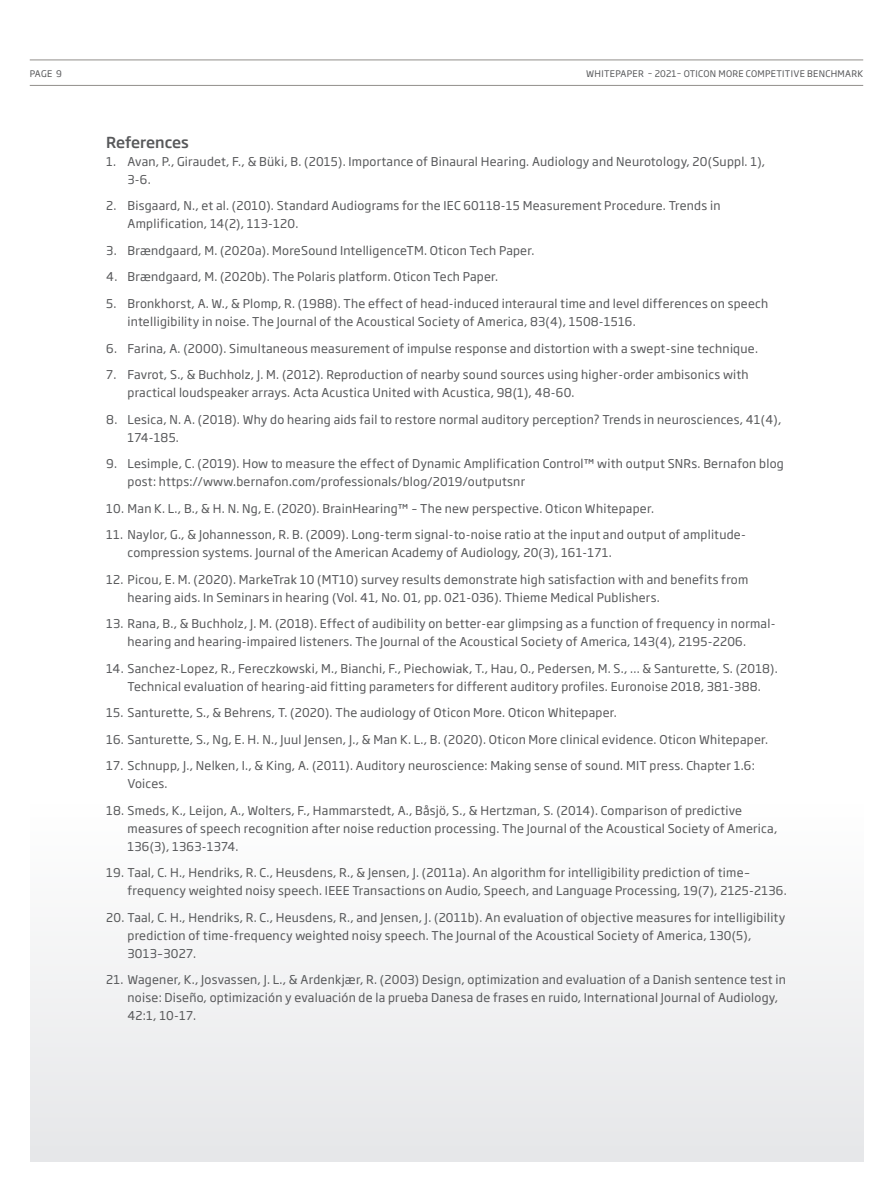
<style>
.page{position:relative;width:893px;height:1191px;background:#fff}
.page>*{position:absolute;margin:0;border:0;box-sizing:border-box;transform-origin:0 0}
.OTI20_WP_Subhead_10{font:500 15px "Soho Gothic Pro";letter-spacing:-.015em;color:#57585a}
.t1{font:12px/18px "Soho Gothic Pro";letter-spacing:.02em;color:#57585a}
.t2{font:9px "Soho Gothic Pro";letter-spacing:.035em;color:#57585a}
</style>
<div class="page">
<div style="left:30px;top:804px;width:833px;height:357px;background:#f2f2f3"></div>
<hr style="left:30px;top:85px;width:833px;height:1px;background:#928e8b">
<hr style="left:30px;top:60px;width:833px;height:1px;background:#928e8b">
<p class="t2" style="left:30px;top:66px;width:34px">PAGE 9</p>
<p class="t2" style="left:586px;top:66px;width:279px">WHITEPAPER – 2021– OTICON MORE COMPETITIVE BENCHMARK</p>
<p class="OTI20_WP_Subhead_10" style="left:106px;top:131px;width:84px">References</p>
<p class="t1" style="left:128px;top:152px;width:639px;text-indent:-21px">1. Avan, P., Giraudet, F., &amp; Büki, B. (2015). Importance of Binaural Hearing. Audiology and Neurotology, 20(Suppl. 1),<br>3-6.</p>
<p class="t1" style="left:128px;top:196px;width:594px;text-indent:-21px">2. Bisgaard, N., et al. (2010). Standard Audiograms for the IEC 60118-15 Measurement Procedure. Trends in<br>Amplification, 14(2), 113-120.</p>
<p class="t1" style="left:106px;top:241px;width:430px">3. Brændgaard, M. (2020a). MoreSound IntelligenceTM. Oticon Tech Paper.</p>
<p class="t1" style="left:106px;top:267px;width:393px">4. Brændgaard, M. (2020b). The Polaris platform. Oticon Tech Paper.</p>
<p class="t1" style="left:128px;top:294px;width:642px;text-indent:-21px">5. Bronkhorst, A. W., &amp; Plomp, R. (1988). The effect of head-induced interaural time and level differences on speech intelligibility in noise. The Journal of the Acoustical Society of America, 83(4), 1508-1516.</p>
<p class="t1" style="left:106px;top:338px;width:653px">6. Farina, A. (2000). Simultaneous measurement of impulse response and distortion with a swept-sine technique.</p>
<p class="t1" style="left:128px;top:365px;width:623px;text-indent:-21px">7. Favrot, S., &amp; Buchholz, J. M. (2012). Reproduction of nearby sound sources using higher-order ambisonics with practical loudspeaker arrays. Acta Acustica United with Acustica, 98(1), 48-60.</p>
<p class="t1" style="left:128px;top:409px;width:655px;text-indent:-21px">8. Lesica, N. A. (2018). Why do hearing aids fail to restore normal auditory perception? Trends in neurosciences, 41(4),<br>174-185.</p>
<p class="t1" style="left:128px;top:454px;width:658px;text-indent:-21px">9. Lesimple, C. (2019). How to measure the effect of Dynamic Amplification Control™ with output SNRs. Bernafon blog post: https://www.bernafon.com/professionals/blog/2019/outputsnr</p>
<p class="t1" style="left:106px;top:498px;width:549px">10. Man K. L., B., &amp; H. N. Ng, E. (2020). BrainHearing™ – The new perspective. Oticon Whitepaper.</p>
<p class="t1" style="left:128px;top:525px;width:620px;text-indent:-21px">11. Naylor, G., &amp; Johannesson, R. B. (2009). Long-term signal-to-noise ratio at the input and output of amplitude&shy;compression systems. Journal of the American Academy of Audiology, 20(3), 161-171.</p>
<p class="t1" style="left:128px;top:569px;width:622px;text-indent:-21px">12. Picou, E. M. (2020). MarkeTrak 10 (MT10) survey results demonstrate high satisfaction with and benefits from hearing aids. In Seminars in hearing (Vol. 41, No. 01, pp. 021-036). Thieme Medical Publishers.</p>
<p class="t1" style="left:128px;top:614px;width:649px;text-indent:-21px">13. Rana, B., &amp; Buchholz, J. M. (2018). Effect of audibility on better-ear glimpsing as a function of frequency in normal&shy;hearing and hearing-impaired listeners. The Journal of the Acoustical Society of America, 143(4), 2195-2206.</p>
<p class="t1" style="left:106px;top:658px;width:673px;text-align:center">14. Sanchez-Lopez, R., Fereczkowski, M., Bianchi, F., Piechowiak, T., Hau, O., Pedersen, M. S., ... &amp; Santurette, S. (2018).<br>Technical evaluation of hearing-aid fitting parameters for different auditory profiles. Euronoise 2018, 381-388.</p>
<p class="t1" style="left:106px;top:703px;width:512px">15. Santurette, S., &amp; Behrens, T. (2020). The audiology of Oticon More. Oticon Whitepaper.</p>
<p class="t1" style="left:106px;top:729px;width:663px">16. Santurette, S., Ng, E. H. N., Juul Jensen, J., &amp; Man K. L., B. (2020). Oticon More clinical evidence. Oticon Whitepaper.</p>
<p class="t1" style="left:128px;top:756px;width:629px;text-indent:-21px">17. Schnupp, J., Nelken, I., &amp; King, A. (2011). Auditory neuroscience: Making sense of sound. MIT press. Chapter 1.6:<br>Voices.</p>
<p class="t1" style="left:128px;top:800px;width:651px;text-indent:-21px">18. Smeds, K., Leijon, A., Wolters, F., Hammarstedt, A., Båsjö, S., &amp; Hertzman, S. (2014). Comparison of predictive measures of speech recognition after noise reduction processing. The Journal of the Acoustical Society of America,<br>136(3), 1363-1374.</p>
<p class="t1" style="left:128px;top:863px;width:661px;text-indent:-21px">19. Taal, C. H., Hendriks, R. C., Heusdens, R., &amp; Jensen, J. (2011a). An algorithm for intelligibility prediction of time– frequency weighted noisy speech. IEEE Transactions on Audio, Speech, and Language Processing, 19(7), 2125-2136.</p>
<p class="t1" style="left:128px;top:907px;width:659px;text-indent:-21px">20. Taal, C. H., Hendriks, R. C., Heusdens, R., and Jensen, J. (2011b). An evaluation of objective measures for intelligibility prediction of time-frequency weighted noisy speech. The Journal of the Acoustical Society of America, 130(5),<br>3013–3027.</p>
<p class="t1" style="left:128px;top:970px;width:660px;text-indent:-21px">21. Wagener, K., Josvassen, J. L., &amp; Ardenkjær, R. (2003) Design, optimization and evaluation of a Danish sentence test in noise: Diseño, optimización y evaluación de la prueba Danesa de frases en ruido, International Journal of Audiology,<br>42:1, 10-17.</p>
</div>
